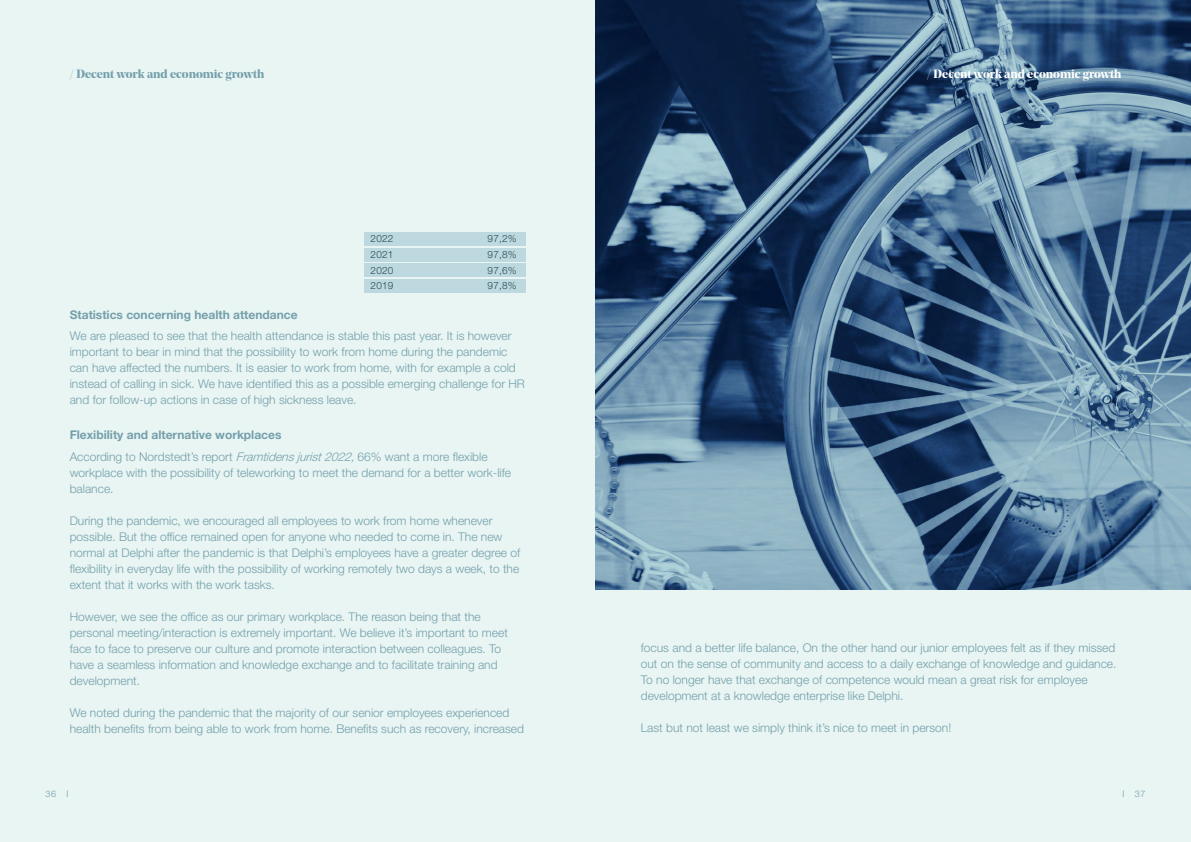
<style>
.page{position:relative;width:1191px;height:842px;background:#e8f5f3}
.page>*{position:absolute;margin:0;border:0;box-sizing:border-box;transform-origin:0 0}
.t1{font:300 12px/16px "Helvetica Neue LT Std";color:#749fab}
.t2{font:700 12px "Helvetica Neue LT Std";color:#749fab}
.t3{font:700 12px "Noe Display";color:#749fab}
.t4{font:700 12px "Noe Display";color:#fff}
.t5{font:300 10px "Helvetica Neue LT Std";letter-spacing:.02em;color:#244b55}
.t6{font:300 9px "Helvetica Neue LT Std";color:#6f9da8}
.s1{font-weight:700}
.s2{font-style:italic}
</style>
<div class="page">
<img style="left:595px;top:0;width:596px;height:589px">
<div style="left:364px;top:279px;width:162px;height:14px;background:#bed8df"></div>
<div style="left:364px;top:263px;width:162px;height:14px;background:#bed8df"></div>
<div style="left:365px;top:248px;width:161px;height:13px;background:#bed8df"></div>
<div style="left:364px;top:232px;width:162px;height:14px;background:#bed8df"></div>
<p class="t3" style="left:69px;top:67px;width:196px">/ Decent work and economic growth</p>
<p class="t4" style="left:926px;top:67px;width:196px">/ Decent work and economic growth</p>
<p class="t5" style="left:370px;top:233px;width:24px">2022</p>
<p class="t5" style="left:487px;top:233px;width:31px">97,2%</p>
<p class="t5" style="left:370px;top:249px;width:24px">2021</p>
<p class="t5" style="left:487px;top:249px;width:31px">97,8%</p>
<p class="t5" style="left:370px;top:264px;width:24px">2020</p>
<p class="t5" style="left:487px;top:264px;width:31px">97,6%</p>
<p class="t5" style="left:370px;top:280px;width:24px">2019</p>
<p class="t5" style="left:487px;top:280px;width:31px">97,8%</p>
<p class="t2" style="left:70px;top:307px;width:229px">Statistics concerning health attendance</p>
<p class="t1" style="left:70px;top:328px;width:456px">We are pleased to see that the health attendance is stable this past year. It is however important to bear in mind that the possibility to work from home during the pandemic can have affected the numbers. It is easier to work from home, with for example a cold instead of calling in sick. We have identified this as a possible emerging challenge for HR and for follow-up actions in case of high sickness leave.</p>
<p class="t1" style="left:70px;top:424px;width:419px;line-height:21.7px"><span class="s1">Flexibility and alternative workplaces<br></span>According to Nordstedt’s report <span class="s2">Framtidensjurist2022,</span>66% want a more flexible</p>
<p class="t1" style="left:70px;top:464px;width:443px">workplace with the possibility of teleworking to meet the demand for a better work-life balance.</p>
<p class="t1" style="left:70px;top:512px;width:452px">During the pandemic, we encouraged all employees to work from home whenever possible. But the office remained open for anyone who needed to come in. The new normal at Delphi after the pandemic is that Delphi’s employees have a greater degree of flexibility in everyday life with the possibility of working remotely two days a week, to the extent that it works with the work tasks.</p>
<p class="t1" style="left:70px;top:608px;width:440px">However, we see the office as our primary workplace. The reason being that the personal meeting/interaction is extremely important. We believe it’s important to meet face to face to preserve our culture and promote interaction between colleagues. To have a seamless information and knowledge exchange and to facilitate training and development.</p>
<p class="t1" style="left:70px;top:704px;width:456px">We noted during the pandemic that the majority of our senior employees experienced health benefits from being able to work from home. Benefits such as recovery, increased</p>
<p class="t1" style="left:641px;top:640px;width:477px">focus and a better life balance, On the other hand our junior employees felt as if they missed out on the sense of community and access to a daily exchange of knowledge and guidance.<br>To no longer have that exchange of competence would mean a great risk for employee development at a knowledge enterprise like Delphi.</p>
<p class="t1" style="left:641px;top:720px;width:312px">Last but not least we simply think it’s nice to meet in person!</p>
<p class="t6" style="left:45px;top:788px;width:25px">36 I</p>
<p class="t6" style="left:1122px;top:788px;width:25px">I 37</p>
</div>
